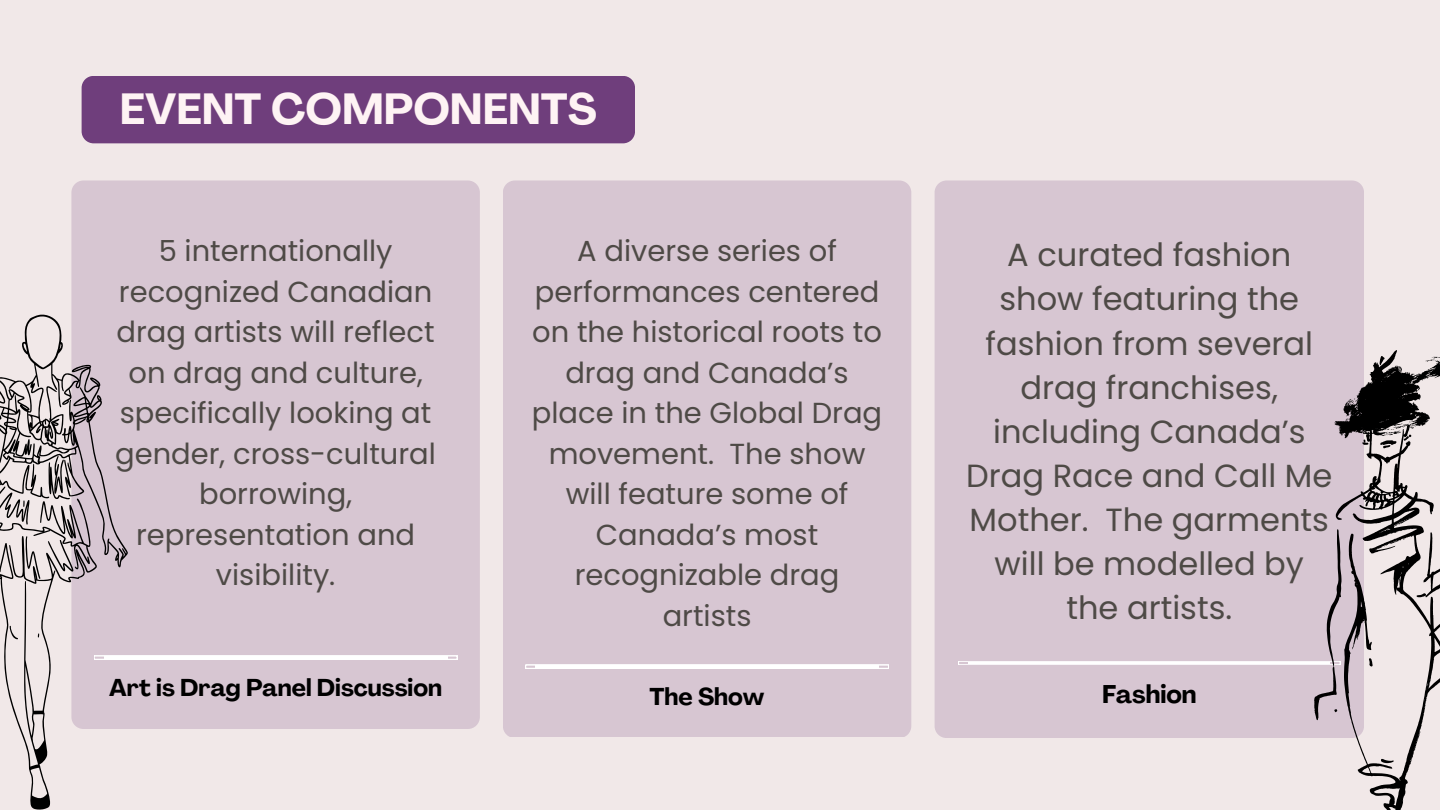
<style>
.page{position:relative;width:1440px;height:810px;background:#f1e8e8}
.page>*{position:absolute;margin:0;border:0;box-sizing:border-box;transform-origin:0 0}
.t1{font:700 43px "Agrandir";color:#fef3f4}
.t2{font:32.1px/44.2px "Poppins";color:#4e4a46;text-align:center}
.t3{font:29px/40.5px "Poppins";color:#4e4a46;text-align:center}
.t4{font:700 25.2px "Agrandir";color:#000}
.t5{font:700 24px "Agrandir";color:#000}
</style>
<div class="page">
<div style="left:82px;top:76px;width:553px;height:67px;background:#6f3e7c"></div>
<div style="left:71px;top:180px;width:409px;height:549px;background:#d7c6d2;border-radius:12px"></div>
<svg style="left:128px;top:656px;width:329px;height:3px"></svg>
<div style="left:503px;top:180px;width:408px;height:557px;background:#d7c6d2;border-radius:12px"></div>
<svg style="left:525px;top:665px;width:363px;height:4px"></svg>
<div style="left:935px;top:180px;width:429px;height:557px;background:#d7c6d2;border-radius:12px"></div>
<svg style="left:958px;top:661px;width:356px;height:4px"></svg>
<svg style="left:1314px;top:350px;width:126px;height:460px"></svg>
<svg style="left:0;top:313px;width:128px;height:497px"></svg>
<p class="t1" style="left:120px;top:92px;width:478px">EVENT COMPONENTS</p>
<p class="t3" style="left:115px;top:231px;width:322px">5 internationally recognized Canadian drag artists will reflect on drag and culture, specifically looking at gender, cross-cultural borrowing, representation and visibility.</p>
<h1 class="t3" style="left:532px;top:231px;width:352px">A diverse series of performances centered on the historical roots to drag and Canada’s place in the Global Drag movement. The show will feature some of<br>Canada’s most recognizable drag artists</h1>
<h2 class="t2" style="left:966px;top:233px;width:368px">A curated fashion show featuring the fashion from several drag franchises, including Canada’s<br>Drag Race and Call Me<br>Mother. The garments will be modelled by the artists.</h2>
<h2 class="t5" style="left:109px;top:678px;width:334px">Art is Drag Panel Discussion</h2>
<p class="t5" style="left:650px;top:687px;width:116px">The Show</p>
<p class="t4" style="left:1102px;top:684px;width:96px">Fashion</p>
</div>
